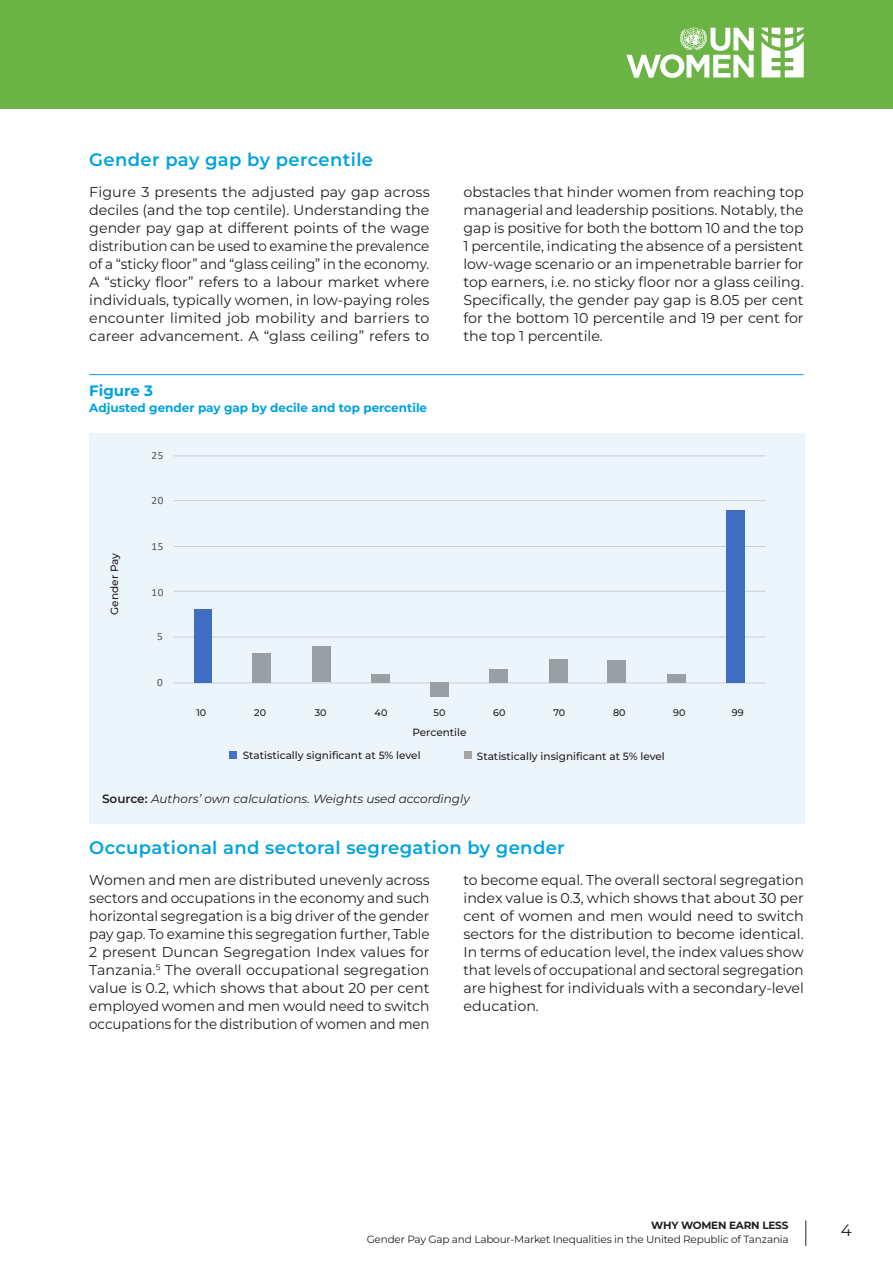
<style>
.page{position:relative;width:893px;height:1263px;background:#fff}
.page>*{position:absolute;margin:0;border:0;box-sizing:border-box;transform-origin:0 0}
.Heading_3{font:600 18px "Montserrat";letter-spacing:.02em;color:#00a2df}
.t1{font:16.5px "Montserrat";color:#231f20}
.t2{font:700 15px "Montserrat";color:#00a2df}
.t3{font:14.25px/18px "Montserrat";color:#231f20;text-align:justify}
.t4{font:italic 12px "Montserrat";color:#231f20}
.t5{font:700 12px "Montserrat";color:#00a2df}
.t6{font:11.1px "Calibri";letter-spacing:.05em;color:#595959}
.t7{font:500 10.5px "Montserrat";color:#231f20}
.t8{font:10.5px "Montserrat";letter-spacing:-.02em;color:#231f20}
.t9{font:700 10.5px "Montserrat";letter-spacing:-.02em;color:#231f20}
.t10{font:500 9.6px "Montserrat";color:#231f20}
.s1{font-weight:600;font-style:normal}
</style>
<div class="page">
<svg style="left:805px;top:1220px;width:1px;height:26px"></svg>
<div style="left:0;top:0;width:893px;height:108px;background:#6bb345"></div>
<svg style="left:626px;top:27px;width:128px;height:51px"></svg>
<svg style="left:762px;top:28px;width:42px;height:49px"></svg>
<div style="left:89px;top:434px;width:715px;height:390px;background:#edf5fc"></div>
<div style="left:230px;top:751px;width:7px;height:8px;background:#4473c5"></div>
<div style="left:464px;top:751px;width:8px;height:8px;background:#a6a6a6"></div>
<hr style="left:89px;top:374px;width:715px;height:1px;background:#00a2df">
<hr style="left:174px;top:727px;width:592px;height:1px;background:#d9d9d9">
<svg style="left:173px;top:455px;width:593px;height:242px"></svg>
<p class="Heading_3" style="left:89px;top:148px;width:285px">Gender pay gap by percentile</p>
<p class="t3" style="left:89px;top:183px;width:342px">Figure 3 presents the adjusted pay gap across deciles (and the top centile). Understanding the gender pay gap at different points of the wage distribution can be used to examine the prevalence of a “sticky floor” and “glass ceiling” in the economy.<br>A “sticky floor” refers to a labour market where individuals, typically women, in low-paying roles encounter limited job mobility and barriers to career advancement. A “glass ceiling” refers to</p>
<p class="t3" style="left:463px;top:183px;width:342px">obstacles that hinder women from reaching top managerial and leadership positions. Notably, the gap is positive for both the bottom 10 and the top 1 percentile, indicating the absence of a persistent low-wage scenario or an impenetrable barrier for top earners, i.e. no sticky floor nor a glass ceiling.<br>Specifically, the gender pay gap is 8.05 per cent for the bottom 10 percentile and 19 per cent for the top 1 percentile.</p>
<p class="t2" style="left:89px;top:380px;width:65px">Figure 3</p>
<p class="t5" style="left:89px;top:400px;width:339px">Adjusted gender pay gap by decile and top percentile</p>
<p class="t6" style="left:152px;top:448px;width:13px">25</p>
<p class="t6" style="left:152px;top:492px;width:13px">20</p>
<p class="t7" style="left:107px;top:615px;width:64px;rotate:-90deg">Gender Pay</p>
<p class="t6" style="left:152px;top:538px;width:13px">15</p>
<p class="t6" style="left:152px;top:584px;width:13px">10</p>
<p class="t6" style="left:157px;top:629px;width:7px">5</p>
<p class="t6" style="left:157px;top:675px;width:7px">0</p>
<p class="t10" style="left:196px;top:706px;width:11px">10</p>
<p class="t10" style="left:254px;top:706px;width:13px">20</p>
<p class="t10" style="left:315px;top:706px;width:13px">30</p>
<p class="t10" style="left:375px;top:706px;width:14px">40</p>
<p class="t10" style="left:433px;top:706px;width:13px">50</p>
<p class="t10" style="left:493px;top:706px;width:14px">60</p>
<p class="t10" style="left:553px;top:706px;width:13px">70</p>
<p class="t10" style="left:613px;top:706px;width:14px">80</p>
<p class="t10" style="left:673px;top:706px;width:14px">90</p>
<p class="t10" style="left:732px;top:706px;width:13px">99</p>
<p class="t7" style="left:412px;top:725px;width:56px">Percentile</p>
<p class="t7" style="left:243px;top:748px;width:179px">Statistically significant at 5% level</p>
<p class="t7" style="left:477px;top:749px;width:189px">Statistically insignificant at 5% level</p>
<p class="t4" style="left:102px;top:790px;width:369px"><span class="s1">Source:</span> Authors’ own calculations. Weights used accordingly</p>
<p class="Heading_3" style="left:89px;top:835px;width:477px">Occupational and sectoral segregation by gender</p>
<p class="t3" style="left:89px;top:870px;width:342px">Women and men are distributed unevenly across sectors and occupations in the economy and such horizontal segregation is a big driver of the gender pay gap. To examine this segregation further, Table 2 present Duncan Segregation Index values for Tanzania.<sup>5</sup> The overall occupational segregation value is 0.2, which shows that about 20 per cent employed women and men would need to switch occupations for the distribution of women and men</p>
<p class="t3" style="left:463px;top:870px;width:342px">to become equal. The overall sectoral segregation index value is 0.3, which shows that about 30 per cent of women and men would need to switch sectors for the distribution to become identical.<br>In terms of education level, the index values show that levels of occupational and sectoral segregation are highest for individuals with a secondary-level education.</p>
<p class="t9" style="left:651px;top:1218px;width:139px">WHY WOMEN EARN LESS</p>
<p class="t8" style="left:367px;top:1232px;width:424px">Gender Pay Gap and Labour-Market Inequalities in the United Republic of Tanzania</p>
<p class="t1" style="left:841px;top:1219px;width:12px">4</p>
</div>
